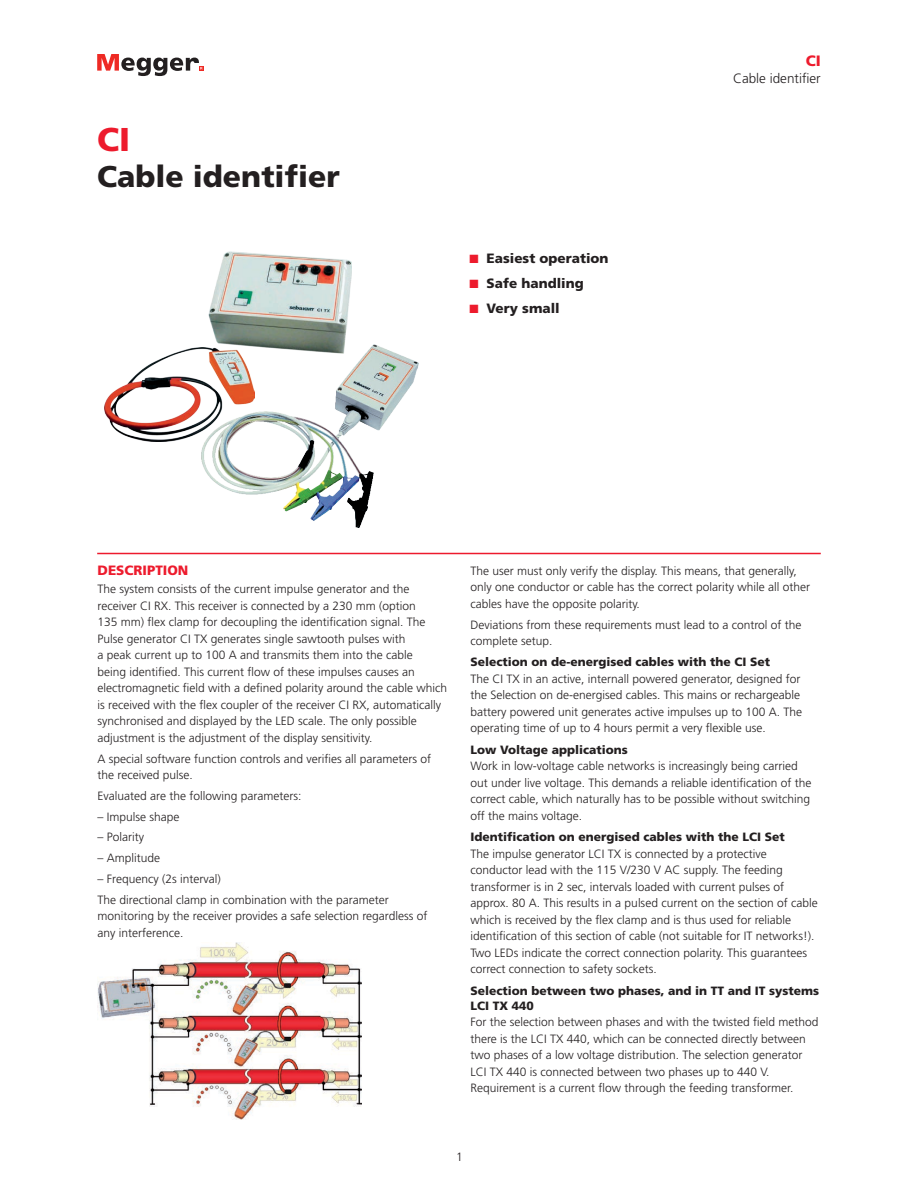
<style>
.page{position:relative;width:918px;height:1188px;background:#fff}
.page>*{position:absolute;margin:0;border:0;box-sizing:border-box;transform-origin:0 0}
.t1{font:900 33px "Frutiger LT Std";color:#ed1b2d}
.t2{font:900 30px "Frutiger LT Std";color:#231f20}
.t3{font:900 15px "Frutiger LT Std";color:#ed1b2d}
.t4{font:900 13.5px "Frutiger LT Std";color:#231f20}
.t5{font:300 13.5px "Frutiger LT Std";color:#231f20}
.t6{font:900 13.5px "Frutiger LT Std";color:#ed1b2d}
.t7{font:300 12px/16.5px "Frutiger LT Std";color:#231f20}
.t8{font:900 12px/15px "Frutiger LT Std";color:#231f20}
.s1{color:#ed1b2d}
</style>
<div class="page">
<hr style="left:97px;top:553px;width:724px;height:1px;background:#ed1b2d">
<svg style="left:97px;top:54px;width:106px;height:22px"></svg>
<img style="left:104px;top:348px;width:98px;height:93px">
<img style="left:209px;top:252px;width:143px;height:92px">
<img style="left:202px;top:344px;width:216px;height:184px">
<img style="left:98px;top:943px;width:264px;height:176px">
<h1 class="t1" style="left:97px;top:120px;width:35px">CI</h1>
<h2 class="t2" style="left:97px;top:159px;width:244px">Cable identifier</h2>
<p class="t4" style="left:470px;top:250px;width:140px"><span class="s1">■</span> Easiest operation</p>
<p class="t4" style="left:470px;top:275px;width:116px"><span class="s1">■</span> Safe handling</p>
<p class="t4" style="left:470px;top:300px;width:92px"><span class="s1">■</span> Very small</p>
<p class="t3" style="left:806px;top:52px;width:17px">CI</p>
<p class="t5" style="left:733px;top:71px;width:89px">Cable identifier</p>
<p class="t6" style="left:98px;top:562px;width:20px">Desc</p>
<p class="t6" style="left:134px;top:562px;width:56px">ription</p>
<p class="t7" style="left:98px;top:581px;width:351px">The system consists of the current impulse generator and the receiver CI RX. This receiver is connected by a 230 mm (option<br>135 mm) flex clamp for decoupling the identification signal. The Pulse generator CI TX generates single sawtooth pulses with<br>a peak current up to 100 A and transmits them into the cable<br>being identified. This current flow of these impulses causes an electromagnetic field with a defined polarity around the cable which is received with the flex coupler of the receiver CI RX, automatically synchronised and displayed by the LED scale. The only possible adjustment is the adjustment of the display sensitivity.</p>
<p class="t7" style="left:98px;top:750px;width:335px">A special software function controls and verifies all parameters of the received pulse.</p>
<p class="t7" style="left:98px;top:788px;width:205px">Evaluated are the following parameters:</p>
<p class="t7" style="left:98px;top:808px;width:84px">– Impulse shape</p>
<p class="t7" style="left:98px;top:829px;width:48px">– Polarity</p>
<p class="t7" style="left:98px;top:850px;width:64px">– Amplitude</p>
<p class="t7" style="left:98px;top:869px;width:293px;line-height:20.7px">– Frequency (2s interval)<br>The directional clamp in combination with the parameter</p>
<p class="t7" style="left:98px;top:908px;width:331px">monitoring by the receiver provides a safe selection regardless of any interference.</p>
<p class="t7" style="left:470px;top:563px;width:341px">The user must only verify the display. This means, that generally, only one conductor or cable has the correct polarity while all other cables have the opposite polarity.</p>
<p class="t7" style="left:470px;top:616px;width:333px">Deviations from these requirements must lead to a control of the complete setup.</p>
<p class="t8" style="left:470px;top:655px;width:301px">Selection on de-energised cables with the CI Set</p>
<p class="t7" style="left:470px;top:671px;width:333px">The CI TX in an active, internall powered generator, designed for the Selection on de-energised cables. This mains or rechargeable battery powered unit generates active impulses up to 100 A. The operating time of up to 4 hours permit a very flexible use.</p>
<p class="t8" style="left:470px;top:742px;width:159px">Low Voltage applications</p>
<p class="t7" style="left:470px;top:758px;width:343px">Work in low-voltage cable networks is increasingly being carried out under live voltage. This demands a reliable identification of the correct cable, which naturally has to be possible without switching off the mains voltage.</p>
<p class="t8" style="left:470px;top:829px;width:316px">Identification on energised cables with the LCI Set</p>
<p class="t7" style="left:470px;top:845px;width:349px">The impulse generator LCI TX is connected by a protective conductor lead with the 115 V/230 V AC supply. The feeding transformer is in 2 sec, intervals loaded with current pulses of approx. 80 A. This results in a pulsed current on the section of cable which is received by the flex clamp and is thus used for reliable identification of this section of cable (not suitable for IT networks!).<br>Two LEDs indicate the correct connection polarity. This guarantees correct connection to safety sockets.</p>
<p class="t8" style="left:470px;top:983px;width:350px">Selection between two phases, and in TT and IT systems<br>LCI TX 440</p>
<p class="t7" style="left:470px;top:1014px;width:350px">For the selection between phases and with the twisted field method there is the LCI TX 440, which can be connected directly between two phases of a low voltage distribution. The selection generator LCI TX 440 is connected between two phases up to 440 V.<br>Requirement is a current flow through the feeding transformer.</p>
<p class="t7" style="left:456px;top:1149px;width:8px">1</p>
</div>
